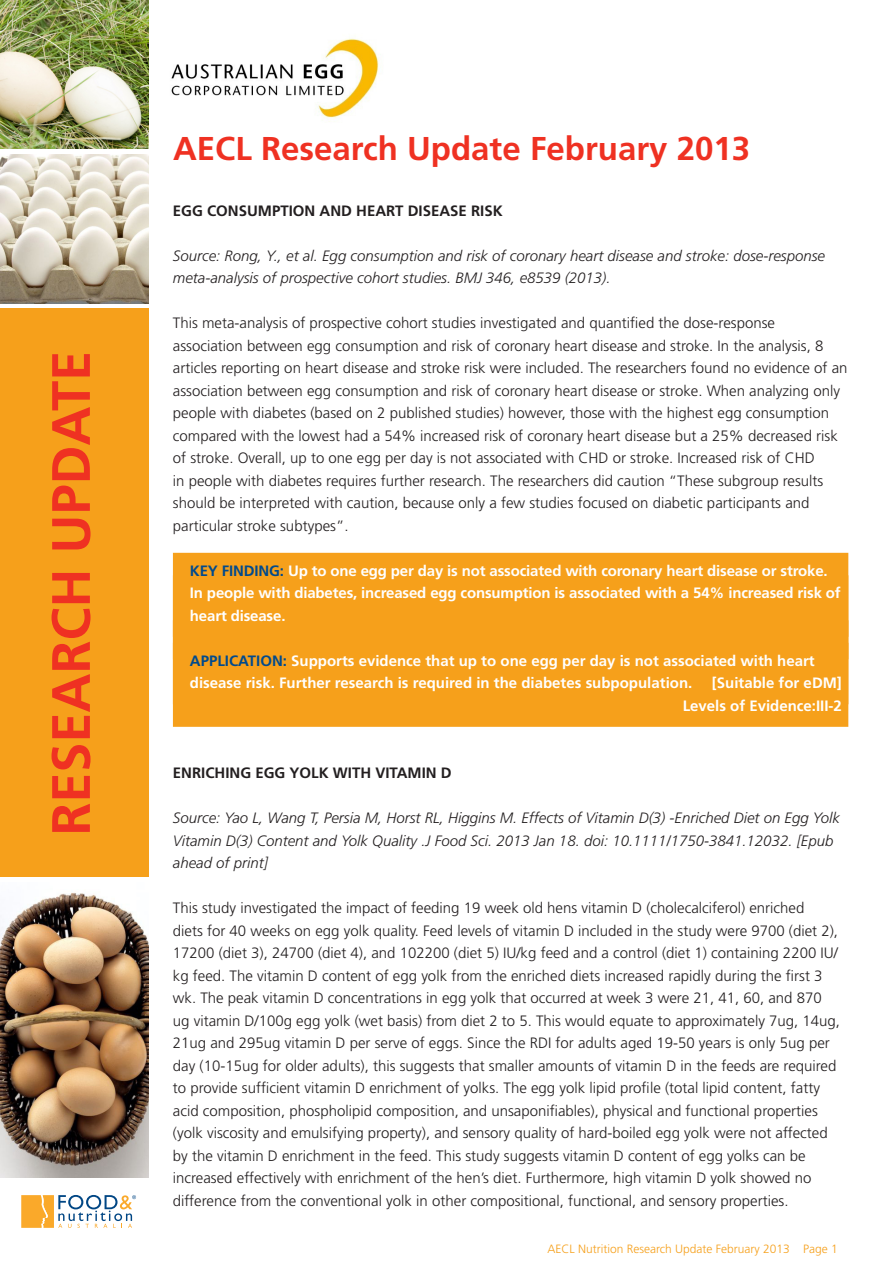
<style>
.page{position:relative;width:893px;height:1263px;background:#fff}
.page>*{position:absolute;margin:0;border:0;box-sizing:border-box;transform-origin:0 0}
.t1{font:700 54px "Frutiger";color:#ef3122}
.t2{font:700 33px "Frutiger";color:#ef3122}
.t3{font:300 15px/22.5px "Frutiger";color:#231f20}
.t4{font:700 15px/22.5px "Frutiger";letter-spacing:-.01em;color:#fff}
.t5{font:italic 300 15px/22.5px "Frutiger";color:#231f20}
.t6{font:700 15px "Frutiger";color:#231f20}
.t7{font:300 12px "Frutiger";color:#f6a01b}
.s1{color:#004a8d}
</style>
<div class="page">
<div style="left:0;top:308px;width:149px;height:569px;background:#f6a01b"></div>
<svg style="left:21px;top:1195px;width:115px;height:33px"></svg>
<img style="left:0;top:0;width:149px;height:149px">
<img style="left:0;top:154px;width:149px;height:149px">
<img style="left:0;top:892px;width:149px;height:286px">
<img style="left:171px;top:38px;width:208px;height:84px">
<div style="left:173px;top:553px;width:675px;height:84px;background:#f6a01b"></div>
<div style="left:173px;top:620px;width:675px;height:84px;background:#f6a01b"></div>
<div style="left:173px;top:643px;width:675px;height:84px;background:#f6a01b"></div>
<p class="t1" style="left:39px;top:836px;width:486px;rotate:-90deg">RESEARCH UPDATE</p>
<p class="t2" style="left:173px;top:129px;width:579px">AECL Research Update February 2013</p>
<p class="t6" style="left:173px;top:202px;width:331px">EGG CONSUMPTION AND HEART DISEASE RISK</p>
<p class="t5" style="left:173px;top:244px;width:654px">Source: Rong, Y., et al. Egg consumption and risk of coronary heart disease and stroke: dose-response meta-analysis of prospective cohort studies. BMJ 346, e8539 (2013).</p>
<p class="t3" style="left:173px;top:312px;width:676px">This meta-analysis of prospective cohort studies investigated and quantified the dose-response association between egg consumption and risk of coronary heart disease and stroke. In the analysis, 8 articles reporting on heart disease and stroke risk were included. The researchers found no evidence of an association between egg consumption and risk of coronary heart disease or stroke. When analyzing only people with diabetes (based on 2 published studies) however, those with the highest egg consumption compared with the lowest had a 54% increased risk of coronary heart disease but a 25% decreased risk of stroke. Overall, up to one egg per day is not associated with CHD or stroke. Increased risk of CHD<br>in people with diabetes requires further research. The researchers did caution “These subgroup results should be interpreted with caution, because only a few studies focused on diabetic participants and particular stroke subtypes”.</p>
<p class="t4" style="left:190px;top:559px;width:652px"><span class="s1">KEY FINDING:</span> Up to one egg per day is not associated with coronary heart disease or stroke.<br>In people with diabetes, increased egg consumption is associated with a 54% increased risk of heart disease.</p>
<p class="t4" style="left:190px;top:649px;width:626px"><span class="s1">APPLICATION:</span> Supports evidence that up to one egg per day is not associated with heart disease risk. Further research is required in the diabetes subpopulation.</p>
<p class="t4" style="left:712px;top:672px;width:132px">[Suitable for eDM]</p>
<p class="t4" style="left:683px;top:694px;width:161px">Levels of Evidence:III-2</p>
<p class="t6" style="left:173px;top:764px;width:280px">ENRICHING EGG YOLK WITH VITAMIN D</p>
<p class="t5" style="left:173px;top:807px;width:669px">Source: Yao L, Wang T, Persia M, Horst RL, Higgins M. Effects of Vitamin D(3) -Enriched Diet on Egg Yolk<br>Vitamin D(3) Content and Yolk Quality .J Food Sci. 2013 Jan 18. doi: 10.1111/1750-3841.12032. [Epub ahead of print]</p>
<p class="t3" style="left:173px;top:897px;width:669px">This study investigated the impact of feeding 19 week old hens vitamin D (cholecalciferol) enriched<br>diets for 40 weeks on egg yolk quality. Feed levels of vitamin D included in the study were 9700 (diet 2), 17200 (diet 3), 24700 (diet 4), and 102200 (diet 5) IU/kg feed and a control (diet 1) containing 2200 IU/ kg feed. The vitamin D content of egg yolk from the enriched diets increased rapidly during the first 3 wk. The peak vitamin D concentrations in egg yolk that occurred at week 3 were 21, 41, 60, and 870 ug vitamin D/100g egg yolk (wet basis) from diet 2 to 5. This would equate to approximately 7ug, 14ug, 21ug and 295ug vitamin D per serve of eggs. Since the RDI for adults aged 19-50 years is only 5ug per day (10-15ug for older adults), this suggests that smaller amounts of vitamin D in the feeds are required to provide sufficient vitamin D enrichment of yolks. The egg yolk lipid profile (total lipid content, fatty acid composition, phospholipid composition, and unsaponifiables), physical and functional properties (yolk viscosity and emulsifying property), and sensory quality of hard-boiled egg yolk were not affected by the vitamin D enrichment in the feed. This study suggests vitamin D content of egg yolks can be increased effectively with enrichment of the hen’s diet. Furthermore, high vitamin D yolk showed no difference from the conventional yolk in other compositional, functional, and sensory properties.</p>
<p class="t7" style="left:547px;top:1242px;width:292px">AECL Nutrition Research Update February 2013 Page 1</p>
</div>
